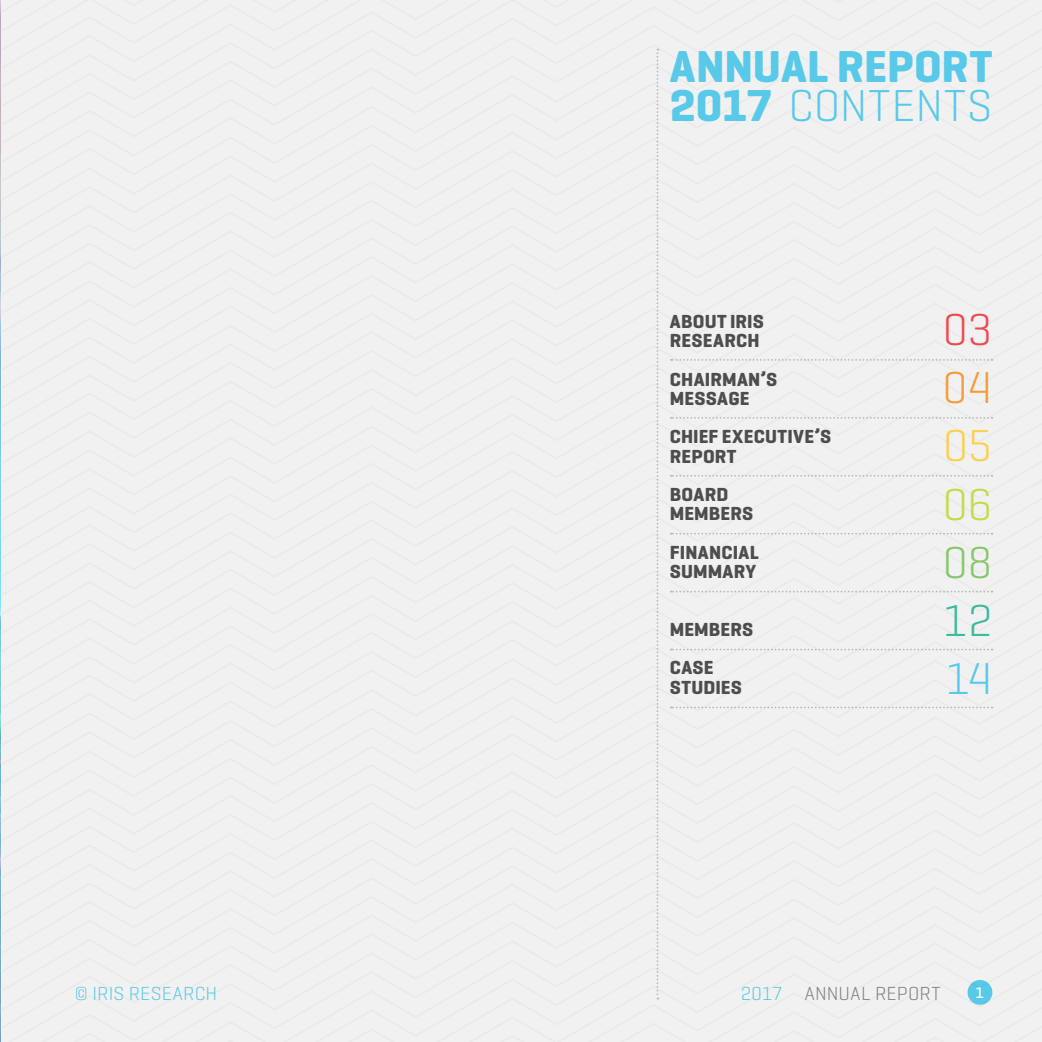
<style>
.page{position:relative;width:1042px;height:1042px;background:#f1f1f2}
.page>*{position:absolute;margin:0;border:0;box-sizing:border-box;transform-origin:0 0}
.t1{font:800 45.5px/38.5px "Geogrotesque";color:#58c9e8}
.t2{font:45.5px "Geogrotesque";color:#ef494d}
.t3{font:45.5px "Geogrotesque";color:#f59c39}
.t4{font:45.5px "Geogrotesque";color:#fdcf4f}
.t5{font:45.5px "Geogrotesque";color:#c5da45}
.t6{font:45.5px "Geogrotesque";color:#86c767}
.t7{font:45.5px "Geogrotesque";color:#39bb9d}
.t8{font:45.5px "Geogrotesque";color:#58c9e8}
.t9{font:800 19.25px/19.2px "Geogrotesque";letter-spacing:.005em;color:#4d4d4f}
.t10{font:19.25px "Geogrotesque";letter-spacing:.015em;color:#7e8083}
.t11{font:19.25px "Geogrotesque";letter-spacing:.01em;color:#58c9e8}
.t12{font:600 15.75px "Geogrotesque";color:#fff}
.s1{font-weight:400}
.s2{color:#58c9e8}
</style>
<div class="page">
<p class="t11" style="left:74px;top:981px;width:144px">© IRIS RESEARCH</p>
<h1 class="t1" style="left:670px;top:47px;width:324px">ANNUAL REPORT<br>2017 <span class="s1">CONTENTS</span></h1>
<p class="t9" style="left:670px;top:312px;width:96px">ABOUT IRIS<br>RESEARCH</p>
<p class="t9" style="left:670px;top:369px;width:109px">CHAIRMAN’S<br>MESSAGE</p>
<p class="t9" style="left:670px;top:427px;width:163px">CHIEF EXECUTIVE’S<br>REPORT</p>
<p class="t9" style="left:670px;top:485px;width:85px">BOARD<br>MEMBERS</p>
<p class="t9" style="left:670px;top:543px;width:90px">FINANCIAL<br>SUMMARY</p>
<p class="t9" style="left:670px;top:610px;width:85px;line-height:38.5px">MEMBERS<br>CASE</p>
<p class="t9" style="left:670px;top:677px;width:74px">STUDIES</p>
<h1 class="t2" style="left:943px;top:301px;width:51px">03</h1>
<h1 class="t3" style="left:942px;top:359px;width:51px">04</h1>
<h1 class="t4" style="left:943px;top:417px;width:50px">05</h1>
<h1 class="t5" style="left:943px;top:476px;width:51px">06</h1>
<h1 class="t6" style="left:943px;top:534px;width:51px">08</h1>
<h1 class="t7" style="left:943px;top:592px;width:51px">12</h1>
<h1 class="t8" style="left:946px;top:650px;width:48px">14</h1>
<p class="t10" style="left:740px;top:981px;width:201px"><span class="s2">2017</span> ANNUAL REPORT</p>
<p class="t12" style="left:975px;top:982px;width:10px">1</p>
</div>
